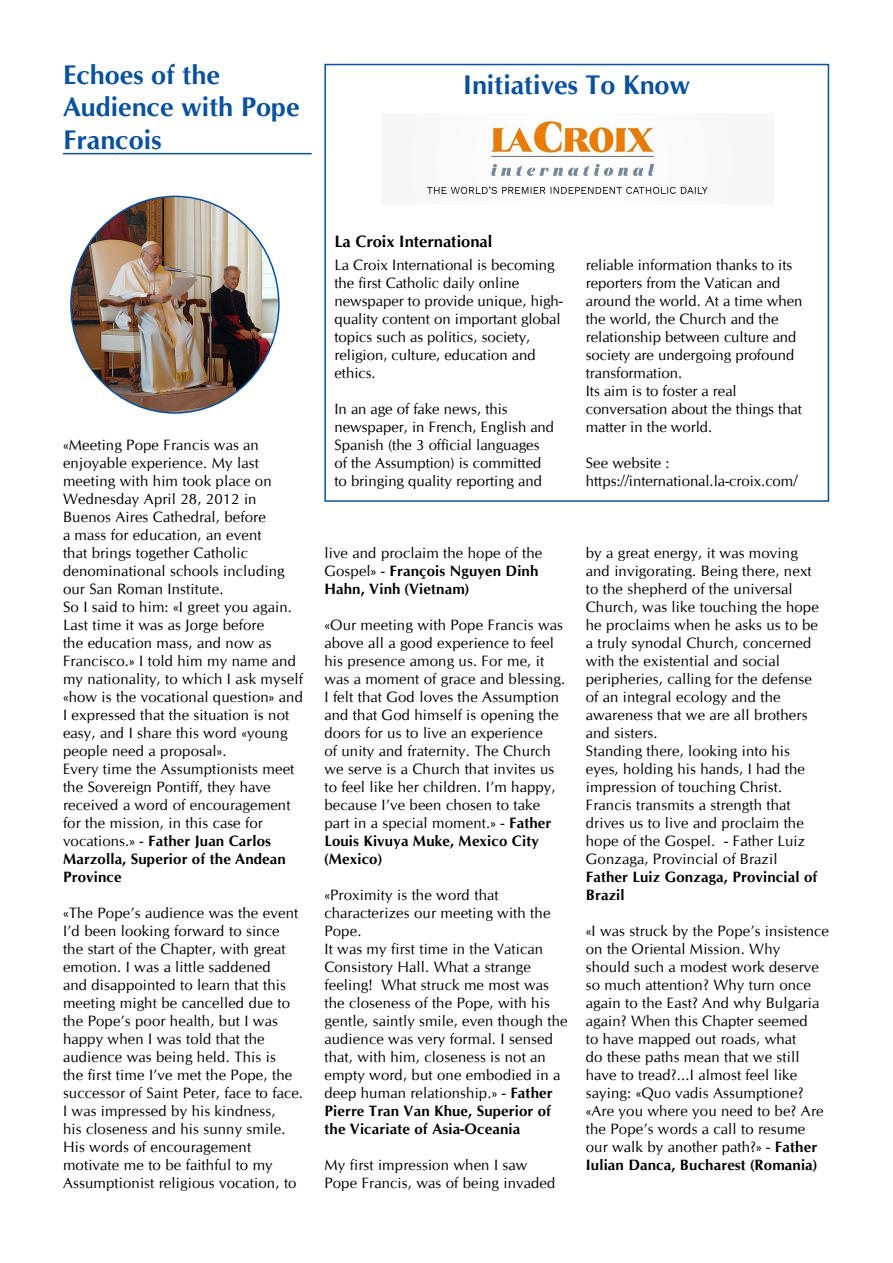
<style>
.page{position:relative;width:893px;height:1263px;background:#fff}
.page>*{position:absolute;margin:0;border:0;box-sizing:border-box;transform-origin:0 0}
._1_titolo_articolo{font:700 27px/32.4px "CG Omega";color:#09509d}
.Normale{font:700 16.5px "CG Omega";color:#000}
.Normale-2{font:15px/18px "CG Omega";letter-spacing:.01em;color:#000}
.Normale-3{font:700 15px/18px "CG Omega";letter-spacing:.01em;color:#000}
.s1{font-weight:700}
.s2{font-weight:400}
</style>
<div class="page">
<hr style="left:63px;top:153px;width:249px;height:1px;background:#09509d">
<div style="left:324px;top:64px;width:505px;height:438px;border:2px solid #09509d"></div>
<img style="left:426px;top:118px;width:282px;height:76px">
<img style="left:71px;top:196px;width:208px;height:217px">
<p class="_1_titolo_articolo" style="left:63px;top:58px;width:238px">Echoes of the<br>Audience with Pope<br>Francois</p>
<p class="_1_titolo_articolo" style="left:463px;top:68px;width:229px">Initiatives To Know</p>
<p class="Normale-2" style="left:63px;top:436px;width:223px">«Meeting Pope Francis was an enjoyable experience. My last meeting with him took place on<br>Wednesday April 28, 2012 in<br>Buenos Aires Cathedral, before<br>a mass for education, an event that brings together Catholic denominational schools including our San Roman Institute.</p>
<p class="Normale-2" style="left:63px;top:598px;width:241px">So I said to him: «I greet you again.<br>Last time it was as Jorge before<br>the education mass, and now as<br>Francisco.» I told him my name and my nationality, to which I ask myself «how is the vocational question» and<br>I expressed that the situation is not easy, and I share this word «young people need a proposal».</p>
<p class="Normale-2" style="left:63px;top:760px;width:233px">Every time the Assumptionists meet the Sovereign Pontiff, they have received a word of encouragement for the mission, in this case for vocations.» - <span class="s1">Father Juan Carlos<br>Marzolla, Superior of the Andean<br>Province</span></p>
<p class="Normale-2" style="left:63px;top:904px;width:242px">«The Pope’s audience was the event I’d been looking forward to since the start of the Chapter, with great emotion. I was a little saddened<br>and disappointed to learn that this meeting might be cancelled due to the Pope’s poor health, but I was happy when I was told that the audience was being held. This is<br>the first time I’ve met the Pope, the successor of Saint Peter, face to face.<br>I was impressed by his kindness,<br>his closeness and his sunny smile.<br>His words of encouragement motivate me to be faithful to my Assumptionist religious vocation, to</p>
<p class="Normale" style="left:334px;top:231px;width:159px">La Croix International</p>
<p class="Normale-2" style="left:334px;top:256px;width:230px">La Croix International is becoming the first Catholic daily online newspaper to provide unique, high&shy;quality content on important global topics such as politics, society, religion, culture, education and ethics.</p>
<p class="Normale-2" style="left:334px;top:400px;width:221px">In an age of fake news, this newspaper, in French, English and<br>Spanish (the 3 official languages of the Assumption) is committed to bringing quality reporting and</p>
<p class="Normale-2" style="left:586px;top:256px;width:218px">reliable information thanks to its reporters from the Vatican and around the world. At a time when the world, the Church and the relationship between culture and society are undergoing profound transformation.</p>
<p class="Normale-2" style="left:586px;top:382px;width:218px">Its aim is to foster a real conversation about the things that matter in the world.</p>
<p class="Normale-2" style="left:586px;top:454px;width:85px">See website :</p>
<p class="Normale-2" style="left:586px;top:472px;width:213px">https://international.la-croix.com/</p>
<p class="Normale-3" style="left:324px;top:544px;width:219px"><span class="s2">live and proclaim the hope of the<br>Gospel» -</span> François Nguyen Dinh<br>Hahn, Vinh (Vietnam)</p>
<p class="Normale-2" style="left:324px;top:616px;width:242px">«Our meeting with Pope Francis was above all a good experience to feel his presence among us. For me, it was a moment of grace and blessing.<br>I felt that God loves the Assumption and that God himself is opening the doors for us to live an experience<br>of unity and fraternity. The Church we serve is a Church that invites us to feel like her children. I’m happy, because I’ve been chosen to take part in a special moment.» - <span class="s1">Father<br>Louis Kivuya Muke, Mexico City (Mexico)</span></p>
<p class="Normale-2" style="left:324px;top:886px;width:228px">«Proximity is the word that characterizes our meeting with the<br>Pope.</p>
<p class="Normale-2" style="left:324px;top:940px;width:245px">It was my first time in the Vatican Consistory Hall. What a strange feeling! What struck me most was the closeness of the Pope, with his gentle, saintly smile, even though the audience was very formal. I sensed that, with him, closeness is not an empty word, but one embodied in a deep human relationship.» - <span class="s1">Father Pierre Tran Van Khue, Superior of the Vicariate of Asia-Oceania</span></p>
<p class="Normale-2" style="left:324px;top:1156px;width:233px">My first impression when I saw<br>Pope Francis, was of being invaded</p>
<p class="Normale-2" style="left:586px;top:544px;width:234px">by a great energy, it was moving and invigorating. Being there, next to the shepherd of the universal<br>Church, was like touching the hope he proclaims when he asks us to be a truly synodal Church, concerned with the existential and social peripheries, calling for the defense of an integral ecology and the awareness that we are all brothers and sisters.</p>
<p class="Normale-2" style="left:586px;top:742px;width:221px">Standing there, looking into his eyes, holding his hands, I had the impression of touching Christ.<br>Francis transmits a strength that drives us to live and proclaim the hope of the Gospel. - Father Luiz<br>Gonzaga, Provincial of Brazil</p>
<p class="Normale-3" style="left:586px;top:868px;width:233px">Father Luiz Gonzaga, Provincial of<br>Brazil</p>
<p class="Normale-2" style="left:586px;top:922px;width:245px">«I was struck by the Pope’s insistence on the Oriental Mission. Why<br>should such a modest work deserve so much attention? Why turn once again to the East? And why Bulgaria again? When this Chapter seemed<br>to have mapped out roads, what<br>do these paths mean that we still have to tread?...I almost feel like saying: «Quo vadis Assumptione? «Are you where you need to be? Are the Pope’s words a call to resume our walk by another path?» - <span class="s1">Father<br>Iulian Danca, Bucharest (Romania)</span></p>
</div>
